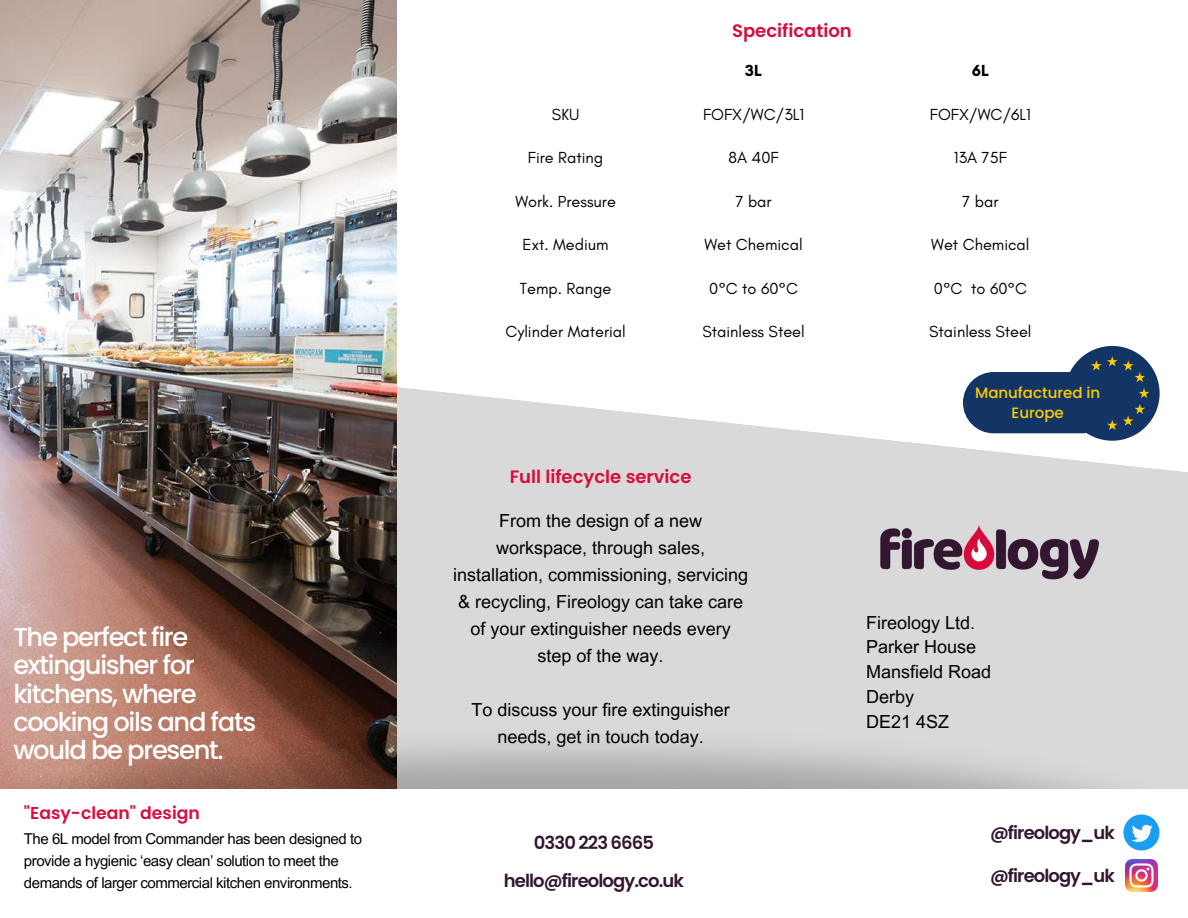
<style>
.page{position:relative;width:1188px;height:918px;background:#fff}
.page>*{position:absolute;margin:0;border:0;box-sizing:border-box;transform-origin:0 0}
.t1{font:500 25.8px/28.2px "Poppins";letter-spacing:-.05em;color:#fff}
.t2{font:18px/27px "Arial MT Pro";color:#000;text-align:center}
.t3{font:600 18px "Poppins";letter-spacing:-.05em;color:#331731}
.t4{font:600 18px "Poppins";color:#d80c3d}
.t5{font:600 17.25px "Poppins";color:#d80c3d}
.t6{font:16.35px "Glacial Indifference";color:#000}
.t7{font:700 16.35px "Glacial Indifference";color:#000}
.t8{font:15px/22.5px "Arial MT Pro";letter-spacing:-.03em;color:#000}
.t9{font:500 15px/20.1px "Poppins";color:#ffcd00;text-align:center}
</style>
<div class="page">
<svg style="left:396px;top:372px;width:792px;height:289px;fill:#d9d9d9"></svg>
<img style="left:0;top:0;width:396px;height:661px">
<img style="left:0;top:661px;width:1188px;height:128px">
<svg style="left:1123px;top:814px;width:36px;height:36px"></svg>
<img style="left:1126px;top:860px;width:31px;height:31px">
<div style="left:1065px;top:346px;width:95px;height:95px;background:#123566;border-radius:50%"></div>
<svg style="left:1075px;top:356px;width:74px;height:74px"></svg>
<div style="left:1091px;top:372px;width:43px;height:43px;background:#123566;border-radius:50%"></div>
<div style="left:963px;top:372px;width:149px;height:61px;background:#123566;border-radius:31px"></div>
<img style="left:866px;top:512px;width:248px;height:79px">
<h1 class="t1" style="left:13px;top:623px;width:244px">The perfect fire extinguisher for kitchens, where cooking oils and fats would be present.</h1>
<p class="t5" style="left:24px;top:801px;width:177px">"Easy-clean" design</p>
<p class="t8" style="left:24px;top:829px;width:340px">The 6L model from Commander has been designed to provide a hygienic ‘easy clean’ solution to meet the demands of larger commercial kitchen environments.</p>
<p class="t4" style="left:732px;top:18px;width:121px">Specification</p>
<p class="t7" style="left:745px;top:61px;width:18px">3L</p>
<p class="t7" style="left:972px;top:61px;width:19px">6L</p>
<p class="t6" style="left:552px;top:104px;width:29px">SKU</p>
<p class="t6" style="left:703px;top:104px;width:103px">FOFX/WC/3L1</p>
<p class="t6" style="left:930px;top:104px;width:103px">FOFX/WC/6L1</p>
<p class="t6" style="left:528px;top:148px;width:77px">Fire Rating</p>
<p class="t6" style="left:728px;top:148px;width:52px">8A 40F</p>
<p class="t6" style="left:954px;top:148px;width:54px">13A 75F</p>
<p class="t6" style="left:515px;top:191px;width:102px">Work. Pressure</p>
<p class="t6" style="left:736px;top:191px;width:38px">7 bar</p>
<p class="t6" style="left:962px;top:191px;width:38px">7 bar</p>
<p class="t6" style="left:523px;top:235px;width:88px">Ext. Medium</p>
<p class="t6" style="left:704px;top:235px;width:100px">Wet Chemical</p>
<p class="t6" style="left:931px;top:235px;width:100px">Wet Chemical</p>
<p class="t6" style="left:520px;top:278px;width:93px">Temp. Range</p>
<p class="t6" style="left:709px;top:278px;width:90px">0°C to 60°C</p>
<p class="t6" style="left:934px;top:278px;width:95px">0°C to 60°C</p>
<p class="t6" style="left:505px;top:322px;width:122px">Cylinder Material</p>
<p class="t6" style="left:702px;top:322px;width:104px">Stainless Steel</p>
<p class="t6" style="left:929px;top:322px;width:104px">Stainless Steel</p>
<p class="t4" style="left:510px;top:464px;width:183px">Full lifecycle service</p>
<p class="t2" style="left:453px;top:509px;width:297px">From the design of a new workspace, through sales, installation, commissioning, servicing &amp; recycling, Fireology can take care of your extinguisher needs every step of the way.</p>
<p class="t2" style="left:472px;top:698px;width:260px">To discuss your fire extinguisher needs, get in touch today.</p>
<p class="t3" style="left:534px;top:830px;width:122px">0330 223 6665</p>
<p class="t3" style="left:504px;top:868px;width:182px">hello@fireology.co.uk</p>
<p class="t9" style="left:975px;top:382px;width:126px">Manufactured in<br>Europe</p>
<p class="t2" style="left:866px;top:612px;width:127px;line-height:24.8px;text-align:left">Fireology Ltd.<br>Parker House<br>Mansfield Road<br>Derby<br>DE21 4SZ</p>
<p class="t3" style="left:990px;top:820px;width:126px">@fireology_uk</p>
<p class="t3" style="left:990px;top:863px;width:126px">@fireology_uk</p>
</div>
